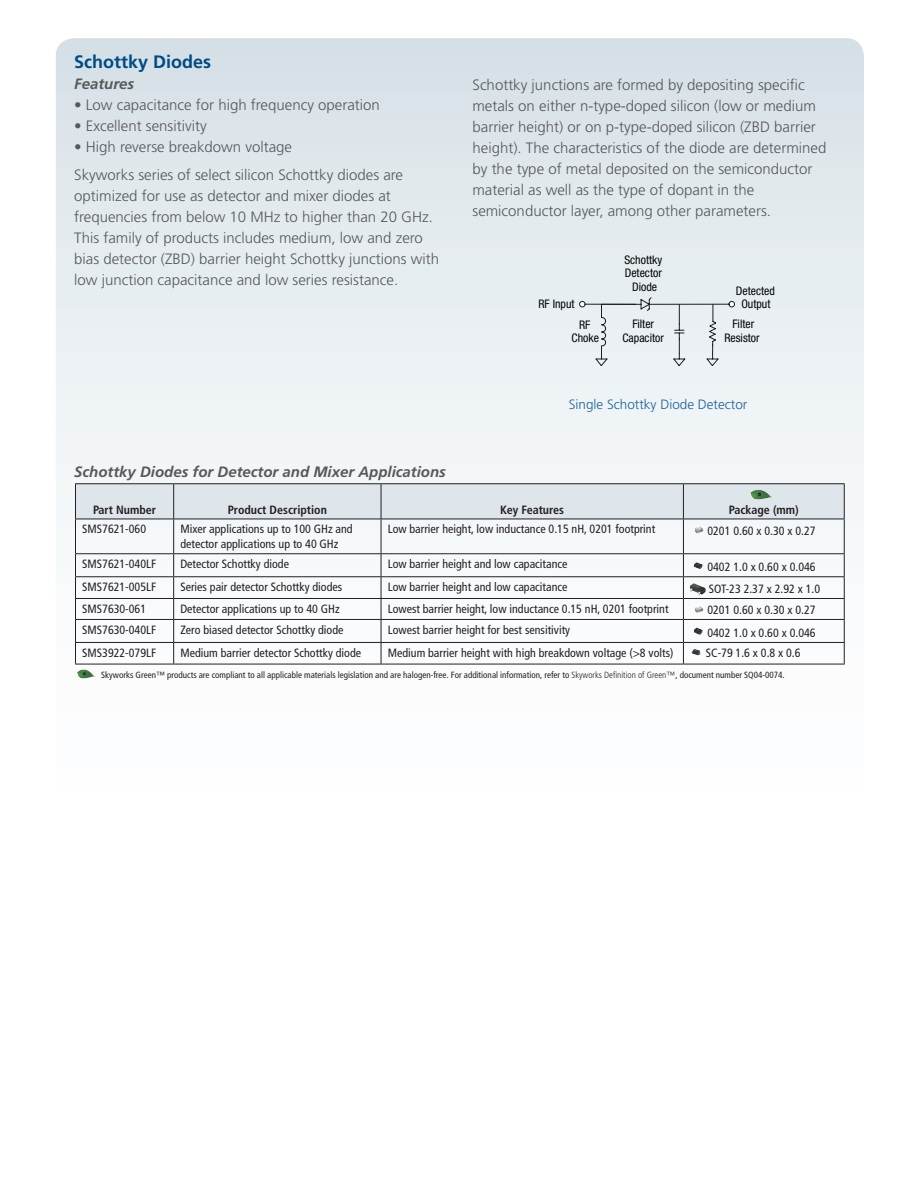
<style>
.page{position:relative;width:918px;height:1188px;background:#fff}
.page>*{position:absolute;margin:0;border:0;box-sizing:border-box;transform-origin:0 0}
.subhead-Blue{font:700 18px "Frutiger";color:#004b84}
.Body{font:300 15px/21px "Frutiger";color:#57585a}
.Bullets{font:300 15px "Frutiger";color:#57585a}
.SubHead_2{font:italic 700 15px "Frutiger";color:#57585a}
.t1{font:300 13.5px "Frutiger";color:#1c6299}
.t2{font:condensed 12px/15px "Frutiger LT Std";color:#231f20}
.t3{font:700 condensed 12px "Frutiger LT Std";color:#231f20}
.t4{font:condensed 11.85px/13.6px "Helvetica Neue";color:#040503;text-align:center}
._2-Footnote{font:condensed 9px "Frutiger LT Std";color:#231f20}
.s1{font-weight:300}
</style>
<div class="page">
<div style="left:56px;top:38px;width:808px;height:877px;background:linear-gradient(to bottom,#dae4e9,#fff);border-radius:18px"></div>
<div style="left:76px;top:484px;width:768px;height:35px;background:#dee6eb"></div>
<hr style="left:75px;top:483px;width:99px;height:1px;background:#231f20">
<hr style="left:75px;top:484px;width:1px;height:35px;background:#231f20">
<hr style="left:174px;top:483px;width:207px;height:1px;background:#231f20">
<hr style="left:173px;top:484px;width:1px;height:35px;background:#231f20">
<hr style="left:381px;top:483px;width:302px;height:1px;background:#231f20">
<hr style="left:381px;top:484px;width:1px;height:35px;background:#231f20">
<hr style="left:683px;top:483px;width:162px;height:1px;background:#231f20">
<hr style="left:683px;top:484px;width:1px;height:35px;background:#231f20">
<hr style="left:844px;top:484px;width:1px;height:35px;background:#231f20">
<hr style="left:75px;top:519px;width:99px;height:1px;background:#231f20">
<hr style="left:75px;top:519px;width:1px;height:34px;background:#231f20">
<hr style="left:174px;top:519px;width:207px;height:1px;background:#231f20">
<hr style="left:173px;top:519px;width:1px;height:34px;background:#231f20">
<hr style="left:381px;top:519px;width:302px;height:1px;background:#231f20">
<hr style="left:381px;top:519px;width:1px;height:34px;background:#231f20">
<hr style="left:683px;top:519px;width:162px;height:1px;background:#231f20">
<hr style="left:683px;top:519px;width:1px;height:34px;background:#231f20">
<hr style="left:844px;top:519px;width:1px;height:34px;background:#231f20">
<hr style="left:75px;top:553px;width:99px;height:1px;background:#231f20">
<hr style="left:174px;top:553px;width:207px;height:1px;background:#231f20">
<hr style="left:381px;top:553px;width:302px;height:1px;background:#231f20">
<hr style="left:683px;top:553px;width:162px;height:1px;background:#231f20">
<hr style="left:75px;top:576px;width:99px;height:1px;background:#231f20">
<hr style="left:174px;top:576px;width:207px;height:1px;background:#231f20">
<hr style="left:381px;top:576px;width:302px;height:1px;background:#231f20">
<hr style="left:683px;top:576px;width:162px;height:1px;background:#231f20">
<hr style="left:75px;top:598px;width:99px;height:1px;background:#231f20">
<hr style="left:174px;top:598px;width:207px;height:1px;background:#231f20">
<hr style="left:381px;top:598px;width:302px;height:1px;background:#231f20">
<hr style="left:683px;top:598px;width:162px;height:1px;background:#231f20">
<hr style="left:75px;top:619px;width:99px;height:1px;background:#231f20">
<hr style="left:174px;top:619px;width:207px;height:1px;background:#231f20">
<hr style="left:381px;top:619px;width:302px;height:1px;background:#231f20">
<hr style="left:683px;top:619px;width:162px;height:1px;background:#231f20">
<hr style="left:75px;top:642px;width:99px;height:1px;background:#231f20">
<svg style="left:75px;top:554px;width:1px;height:110px"></svg>
<hr style="left:174px;top:642px;width:207px;height:1px;background:#231f20">
<svg style="left:173px;top:554px;width:1px;height:110px"></svg>
<hr style="left:381px;top:642px;width:302px;height:1px;background:#231f20">
<svg style="left:381px;top:554px;width:1px;height:110px"></svg>
<hr style="left:683px;top:642px;width:162px;height:1px;background:#231f20">
<svg style="left:683px;top:554px;width:1px;height:110px"></svg>
<svg style="left:844px;top:554px;width:1px;height:110px"></svg>
<hr style="left:75px;top:664px;width:99px;height:1px;background:#231f20">
<hr style="left:174px;top:664px;width:207px;height:1px;background:#231f20">
<hr style="left:381px;top:664px;width:302px;height:1px;background:#231f20">
<hr style="left:683px;top:664px;width:162px;height:1px;background:#231f20">
<img style="left:749px;top:489px;width:27px;height:11px">
<svg style="left:695px;top:526px;width:10px;height:9px"></svg>
<img style="left:691px;top:559px;width:14px;height:12px">
<img style="left:690px;top:582px;width:16px;height:15px">
<svg style="left:695px;top:605px;width:10px;height:9px"></svg>
<img style="left:691px;top:625px;width:14px;height:12px">
<svg style="left:690px;top:648px;width:12px;height:9px"></svg>
<svg style="left:579px;top:297px;width:156px;height:69px;background:#dee4e7"></svg>
<img style="left:74px;top:668px;width:24px;height:11px">
<p class="subhead-Blue" style="left:74px;top:51px;width:139px">Schottky Diodes</p>
<p class="SubHead_2" style="left:74px;top:75px;width:62px">Features</p>
<p class="Bullets" style="left:74px;top:96px;width:307px">• Low capacitance for high frequency operation</p>
<p class="Bullets" style="left:74px;top:117px;width:134px">• Excellent sensitivity</p>
<p class="Bullets" style="left:74px;top:138px;width:219px">• High reverse breakdown voltage</p>
<p class="Body" style="left:74px;top:164px;width:367px">Skyworks series of select silicon Schottky diodes are optimized for use as detector and mixer diodes at frequencies from below 10 MHz to higher than 20 GHz.<br>This family of products includes medium, low and zero bias detector (ZBD) barrier height Schottky junctions with low junction capacitance and low series resistance.</p>
<p class="SubHead_2" style="left:74px;top:463px;width:373px">Schottky Diodes for Detector and Mixer Applications</p>
<p class="Body" style="left:472px;top:74px;width:355px">Schottky junctions are formed by depositing specific metals on either n-type-doped silicon (low or medium barrier height) or on p-type-doped silicon (ZBD barrier height). The characteristics of the diode are determined by the type of metal deposited on the semiconductor material as well as the type of dopant in the semiconductor layer, among other parameters.</p>
<p class="t4" style="left:538px;top:297px;width:38px">RF Input</p>
<p class="t4" style="left:624px;top:253px;width:39px;line-height:13.2px">Schottky<br>Detector<br>Diode</p>
<p class="t4" style="left:736px;top:283px;width:41px">Detected<br>Output</p>
<p class="t4" style="left:572px;top:318px;width:29px;line-height:12.8px">RF<br>Choke</p>
<p class="t4" style="left:623px;top:317px;width:43px">Filter<br>Capacitor</p>
<p class="t4" style="left:724px;top:317px;width:37px">Filter<br>Resistor</p>
<p class="t1" style="left:569px;top:396px;width:180px">Single Schottky Diode Detector</p>
<p class="t3" style="left:93px;top:502px;width:65px">Part Number</p>
<p class="t3" style="left:228px;top:502px;width:101px">Product Description</p>
<p class="t3" style="left:500px;top:502px;width:65px">Key Features</p>
<p class="t3" style="left:729px;top:502px;width:72px">Package (mm)</p>
<p class="t2" style="left:82px;top:522px;width:65px">SMS7621-060</p>
<p class="t2" style="left:180px;top:522px;width:174px">Mixer applications up to 100 GHz and detector applications up to 40 GHz</p>
<p class="t2" style="left:388px;top:522px;width:269px">Low barrier height, low inductance 0.15 nH, 0201 footprint</p>
<p class="t2" style="left:707px;top:523px;width:110px">0201 0.60 x 0.30 x 0.27</p>
<p class="t2" style="left:82px;top:557px;width:75px">SMS7621-040LF</p>
<p class="t2" style="left:180px;top:557px;width:110px">Detector Schottky diode</p>
<p class="t2" style="left:388px;top:557px;width:181px">Low barrier height and low capacitance</p>
<p class="t2" style="left:707px;top:560px;width:110px">0402 1.0 x 0.60 x 0.046</p>
<p class="t2" style="left:82px;top:580px;width:75px">SMS7621-005LF</p>
<p class="t2" style="left:180px;top:580px;width:163px">Series pair detector Schottky diodes</p>
<p class="t2" style="left:388px;top:580px;width:181px">Low barrier height and low capacitance</p>
<p class="t2" style="left:709px;top:582px;width:113px">SOT-23 2.37 x 2.92 x 1.0</p>
<p class="t2" style="left:82px;top:601px;width:65px">SMS7630-061</p>
<p class="t2" style="left:180px;top:601px;width:161px">Detector applications up to 40 GHz</p>
<p class="t2" style="left:388px;top:601px;width:282px">Lowest barrier height, low inductance 0.15 nH, 0201 footprint</p>
<p class="t2" style="left:707px;top:602px;width:110px">0201 0.60 x 0.30 x 0.27</p>
<p class="t2" style="left:82px;top:622px;width:75px">SMS7630-040LF</p>
<p class="t2" style="left:180px;top:622px;width:165px">Zero biased detector Schottky diode</p>
<p class="t2" style="left:388px;top:622px;width:184px">Lowest barrier height for best sensitivity</p>
<p class="t2" style="left:707px;top:625px;width:110px">0402 1.0 x 0.60 x 0.046</p>
<p class="t2" style="left:82px;top:645px;width:75px">SMS3922-079LF</p>
<p class="t2" style="left:180px;top:645px;width:182px">Medium barrier detector Schottky diode</p>
<p class="t2" style="left:388px;top:645px;width:287px">Medium barrier height with high breakdown voltage (&gt;8 volts)</p>
<p class="t2" style="left:706px;top:645px;width:96px">SC-79 1.6 x 0.8 x 0.6</p>
<p class="_2-Footnote" style="left:101px;top:669px;width:685px">Skyworks Green™ products are compliant to all applicable materials legislation and are halogen-free. For additional information, refer to <span class="s1">Skyworks Definition of Green™</span>, document number SQ04-0074.</p>
</div>
